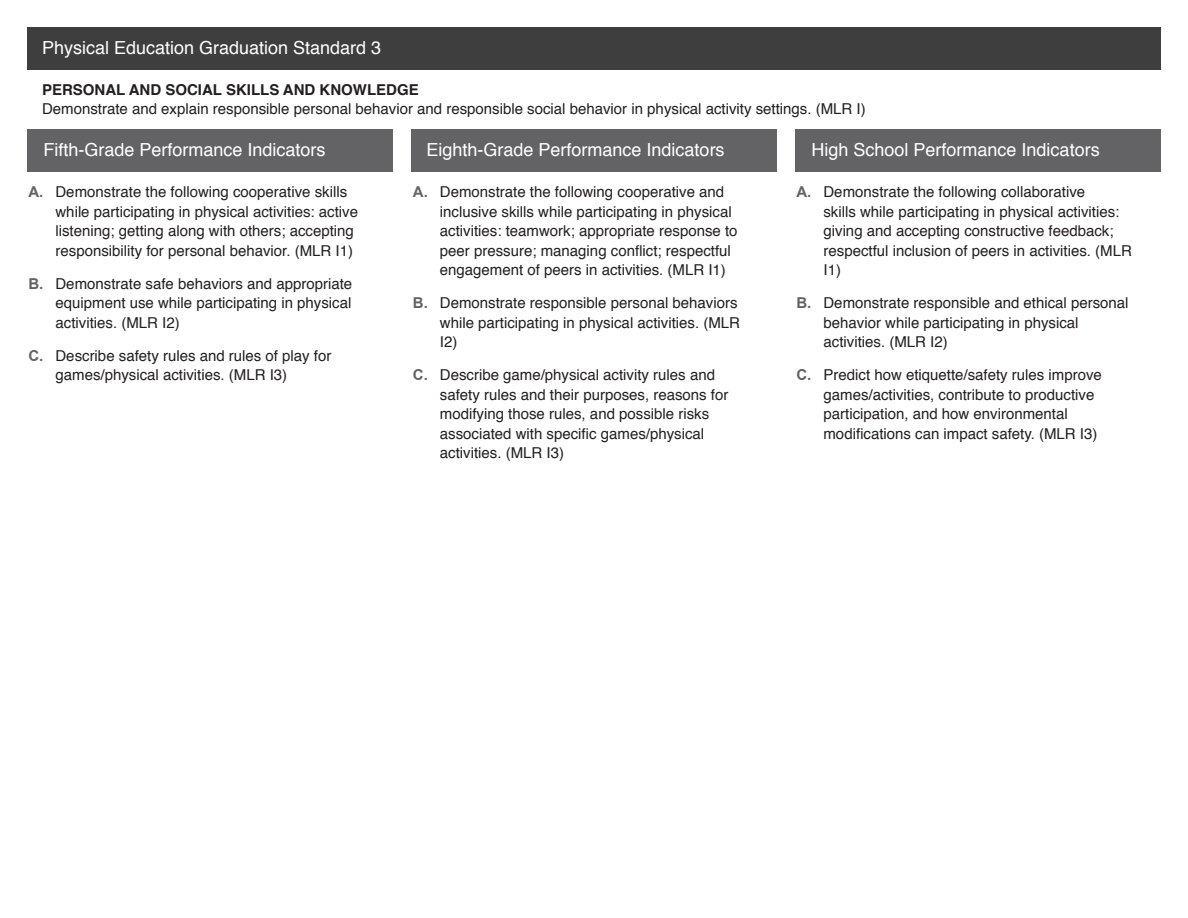
<style>
.page{position:relative;width:1188px;height:918px;background:#fff}
.page>*{position:absolute;margin:0;border:0;box-sizing:border-box;transform-origin:0 0}
.t1{font:18px "Helvetica";color:#fff}
.t2{font:15px/19.5px "Helvetica";color:#231f20}
.t3{font:700 15px "Helvetica";color:#231f20}
.s1{font-family:"Arial";font-weight:700;color:#636366}
</style>
<div class="page">
<div style="left:27px;top:27px;width:1134px;height:43px;background:#3e3e3f"></div>
<div style="left:27px;top:129px;width:365px;height:43px;background:#636366"></div>
<div style="left:411px;top:129px;width:366px;height:43px;background:#636366"></div>
<div style="left:796px;top:129px;width:365px;height:43px;background:#636366"></div>
<p class="t1" style="left:42px;top:34px;width:341px">Physical Education Graduation Standard 3</p>
<p class="t3" style="left:42px;top:77px;width:378px">PERSONAL AND SOCIAL SKILLS AND KNOWLEDGE</p>
<p class="t2" style="left:42px;top:100px;width:825px">Demonstrate and explain responsible personal behavior and responsible social behavior in physical activity settings. (MLR I)</p>
<p class="t1" style="left:44px;top:136px;width:284px">Fifth-Grade Performance Indicators</p>
<p class="t1" style="left:427px;top:136px;width:300px">Eighth-Grade Performance Indicators</p>
<p class="t1" style="left:812px;top:136px;width:290px">High School Performance Indicators</p>
<p class="t2" style="left:56px;top:183px;width:304px;text-indent:-27px"><span class="s1">A.</span> Demonstrate the following cooperative skills while participating in physical activities: active listening; getting along with others; accepting responsibility for personal behavior. (MLR I1)</p>
<p class="t2" style="left:56px;top:274px;width:298px;text-align:justify;text-indent:-27px"><span class="s1">B.</span> Demonstrate safe behaviors and appropriate equipment use while participating in physical activities. (MLR I2)</p>
<p class="t2" style="left:56px;top:346px;width:277px;text-indent:-27px"><span class="s1">C.</span> Describe safety rules and rules of play for games/physical activities. (MLR I3)</p>
<p class="t2" style="left:440px;top:183px;width:299px;text-indent:-27px"><span class="s1">A.</span> Demonstrate the following cooperative and inclusive skills while participating in physical activities: teamwork; appropriate response to peer pressure; managing conflict; respectful engagement of peers in activities. (MLR I1)</p>
<p class="t2" style="left:440px;top:294px;width:302px;text-indent:-27px"><span class="s1">B.</span> Demonstrate responsible personal behaviors while participating in physical activities. (MLR<br>I2)</p>
<p class="t2" style="left:440px;top:366px;width:290px;text-indent:-27px"><span class="s1">C.</span> Describe game/physical activity rules and safety rules and their purposes, reasons for modifying those rules, and possible risks associated with specific games/physical activities. (MLR I3)</p>
<p class="t2" style="left:823px;top:183px;width:310px;text-indent:-27px"><span class="s1">A.</span> Demonstrate the following collaborative<br>skills while participating in physical activities: giving and accepting constructive feedback; respectful inclusion of peers in activities. (MLR I1)</p>
<p class="t2" style="left:823px;top:294px;width:307px;text-indent:-27px"><span class="s1">B.</span> Demonstrate responsible and ethical personal behavior while participating in physical activities. (MLR I2)</p>
<p class="t2" style="left:823px;top:366px;width:280px;text-indent:-27px"><span class="s1">C.</span> Predict how etiquette/safety rules improve games/activities, contribute to productive participation, and how environmental modifications can impact safety. (MLR I3)</p>
</div>
